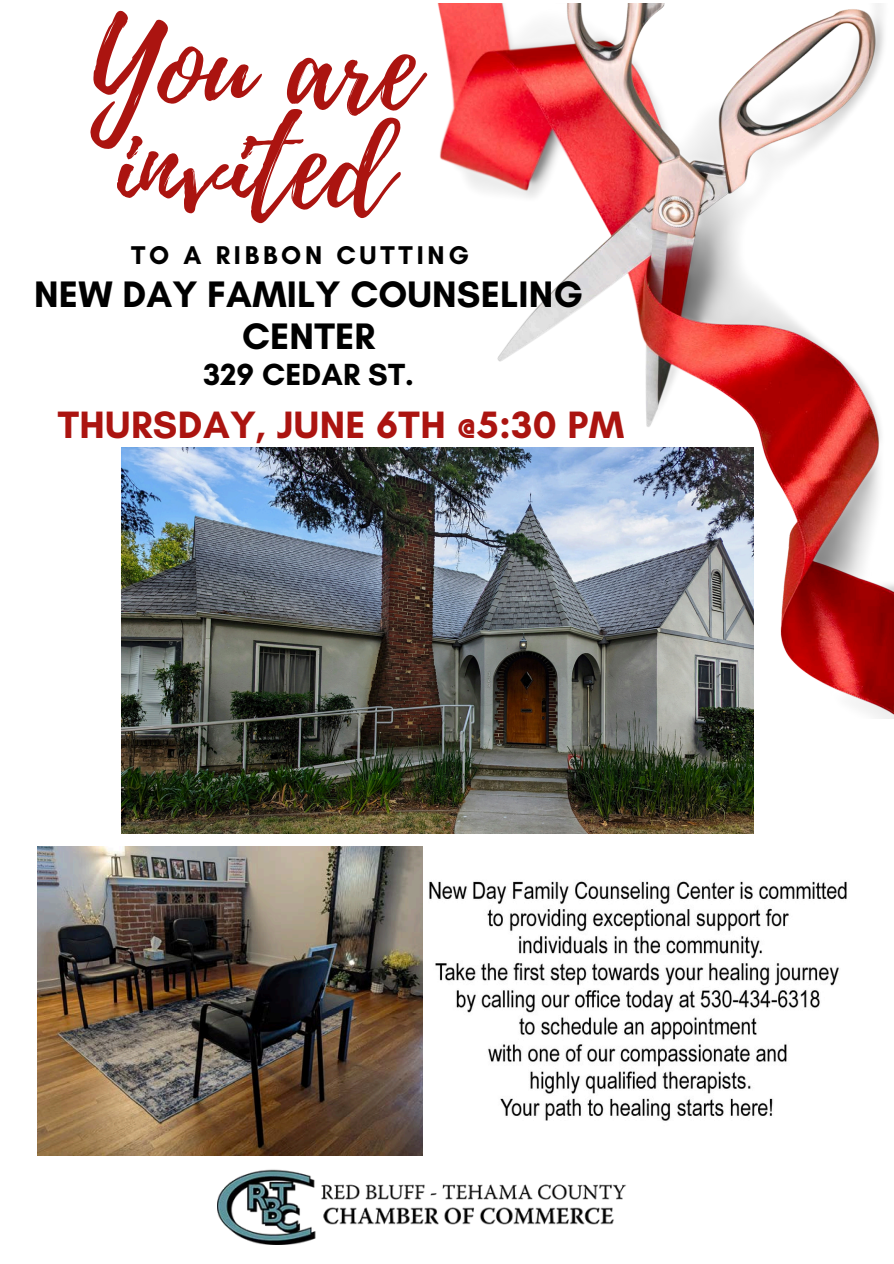
<style>
.page{position:relative;width:894px;height:1264px;background:#fff}
.page>*{position:absolute;margin:0;border:0;box-sizing:border-box;transform-origin:0 0}
.t1{font:121.05px/99px "Playlist Script";color:#ab1410}
.t2{font:700 38.85px "Glacial Indifference";letter-spacing:.01em;color:#ab1410}
.t3{font:700 37.5px/41.7px "Glacial Indifference";letter-spacing:.005em;color:#000;text-align:center}
.t4{font:700 31.05px "Glacial Indifference";letter-spacing:.005em;color:#000}
.t5{font:700 26.1px "Glacial Indifference";letter-spacing:.145em;color:#000}
</style>
<div class="page">
<img style="left:217px;top:1169px;width:409px;height:74px">
<img style="left:437px;top:4px;width:456px;height:714px">
<img style="left:37px;top:846px;width:385px;height:309px">
<img style="left:121px;top:447px;width:632px;height:386px">
<img style="left:429px;top:881px;width:418px;height:240px">
<p class="t1" style="left:90px;top:21px;width:329px">You are invited</p>
<p class="t5" style="left:131px;top:239px;width:339px">TO A RIBBON CUTTING</p>
<p class="t3" style="left:34px;top:273px;width:550px">NEW DAY FAMILY COUNSELING<br>CENTER</p>
<p class="t4" style="left:203px;top:355px;width:212px">329 CEDAR ST.</p>
<p class="t2" style="left:58px;top:401px;width:568px">THURSDAY, JUNE 6TH @5:30 PM</p>
</div>
